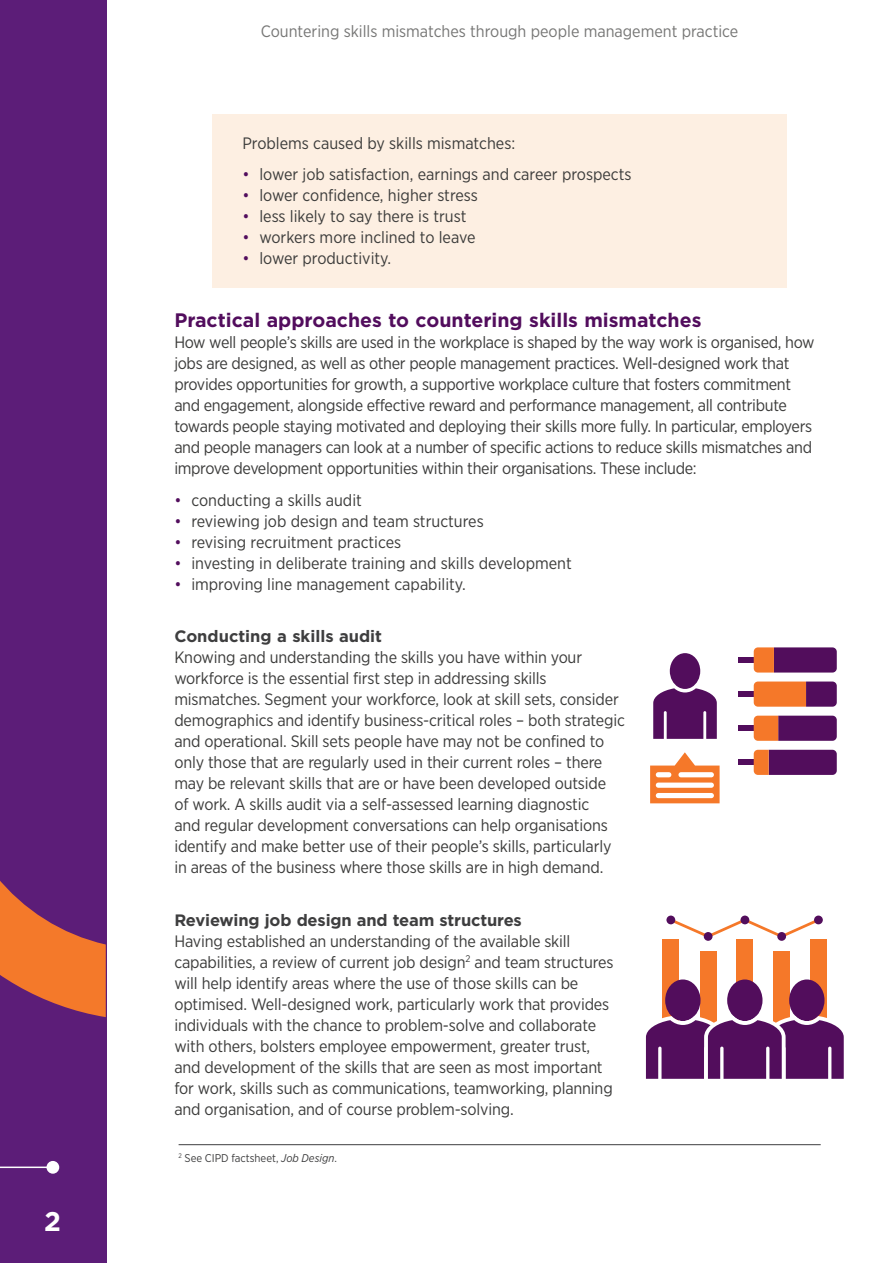
<style>
.page{position:relative;width:893px;height:1263px;background:#fff}
.page>*{position:absolute;margin:0;border:0;box-sizing:border-box;transform-origin:0 0}
.t1{font:700 27px "Gotham";color:#fff}
.Subhead_1{font:700 19.5px "Gotham";color:#520d5d}
.B_body{font:16.5px/21px "Gotham Narrow";letter-spacing:-.01em;color:#3c3c3b}
.B_bullets{font:16.5px "Gotham Narrow";color:#3c3c3b}
.t2{font:16.5px "Gotham Narrow";color:#777776}
.Subhead_1-2{font:700 16.5px "Gotham";letter-spacing:-.01em;color:#3e3e3f}
.t3{font:11.25px "Gotham Narrow";color:#3e3e3f}
.s1{color:#520d5d}
.s2{font-style:italic}
</style>
<div class="page">
<div style="left:0;top:0;width:106px;height:1263px;background:#5c1d78"></div>
<hr style="left:0;top:1166px;width:53px;height:2px;background:#fff">
<div style="left:47px;top:1161px;width:12px;height:13px;background:#fff;border-radius:50%"></div>
<svg style="left:0;top:881px;width:106px;height:136px"></svg>
<div style="left:213px;top:114px;width:574px;height:174px;background:#fdefe2"></div>
<svg style="left:653px;top:653px;width:64px;height:86px"></svg>
<div style="left:738px;top:657px;width:16px;height:6px;background:#520d5c"></div>
<div style="left:738px;top:691px;width:16px;height:6px;background:#520d5c"></div>
<div style="left:738px;top:725px;width:16px;height:6px;background:#520d5c"></div>
<div style="left:738px;top:760px;width:16px;height:5px;background:#520d5c"></div>
<svg style="left:754px;top:681px;width:83px;height:26px;background:#bb5744"></svg>
<svg style="left:754px;top:647px;width:83px;height:25px;background:#7c2c54"></svg>
<svg style="left:754px;top:716px;width:83px;height:25px;background:#833050"></svg>
<svg style="left:754px;top:750px;width:83px;height:25px;background:#702355"></svg>
<svg style="left:650px;top:752px;width:70px;height:51px"></svg>
<div style="left:678px;top:772px;width:36px;height:5px;background:#fff;border-radius:3px"></div>
<div style="left:656px;top:772px;width:15px;height:5px;background:#fff;border-radius:3px"></div>
<div style="left:656px;top:782px;width:58px;height:6px;background:#fff;border-radius:3px"></div>
<div style="left:656px;top:793px;width:58px;height:5px;background:#fff;border-radius:3px"></div>
<div style="left:663px;top:939px;width:16px;height:94px;background:#f57829"></div>
<div style="left:700px;top:951px;width:16px;height:82px;background:#f57829"></div>
<div style="left:737px;top:939px;width:16px;height:54px;background:#f57829"></div>
<div style="left:773px;top:951px;width:17px;height:82px;background:#f57829"></div>
<div style="left:810px;top:939px;width:17px;height:94px;background:#f57829"></div>
<svg style="left:645px;top:979px;width:199px;height:100px"></svg>
<svg style="left:669px;top:918px;width:153px;height:21px"></svg>
<div style="left:666px;top:915px;width:9px;height:9px;background:#520d5c;border-radius:50%"></div>
<div style="left:704px;top:932px;width:8px;height:9px;background:#520d5c;border-radius:50%"></div>
<div style="left:740px;top:915px;width:9px;height:9px;background:#520d5c;border-radius:50%"></div>
<div style="left:777px;top:932px;width:9px;height:9px;background:#520d5c;border-radius:50%"></div>
<div style="left:814px;top:915px;width:9px;height:9px;background:#520d5c;border-radius:50%"></div>
<hr style="left:179px;top:1144px;width:642px;height:1px;background:#3e3e3f">
<h1 class="t1" style="left:44px;top:1204px;width:18px">2</h1>
<p class="t2" style="left:261px;top:21px;width:479px">Countering skills mismatches through people management practice</p>
<p class="B_body" style="left:242px;top:132px;width:274px">Problems caused by skills mismatches:</p>
<p class="B_bullets" style="left:242px;top:164px;width:391px"><span class="s1">•</span> lower job satisfaction, earnings and career prospects</p>
<p class="B_bullets" style="left:242px;top:185px;width:237px"><span class="s1">•</span> lower confidence, higher stress</p>
<p class="B_bullets" style="left:242px;top:206px;width:226px"><span class="s1">•</span> less likely to say there is trust</p>
<p class="B_bullets" style="left:242px;top:227px;width:235px"><span class="s1">•</span> workers more inclined to leave</p>
<p class="B_bullets" style="left:242px;top:248px;width:150px"><span class="s1">•</span> lower productivity.</p>
<h1 class="Subhead_1" style="left:174px;top:307px;width:529px">Practical approaches to countering skills mismatches</h1>
<p class="B_body" style="left:174px;top:331px;width:642px">How well people’s skills are used in the workplace is shaped by the way work is organised, how jobs are designed, as well as other people management practices. Well-designed work that provides opportunities for growth, a supportive workplace culture that fosters commitment and engagement, alongside effective reward and performance management, all contribute towards people staying motivated and deploying their skills more fully. In particular, employers and people managers can look at a number of specific actions to reduce skills mismatches and improve development opportunities within their organisations. These include:</p>
<p class="B_bullets" style="left:174px;top:489px;width:189px"><span class="s1">•</span> conducting a skills audit</p>
<p class="B_bullets" style="left:174px;top:510px;width:311px"><span class="s1">•</span> reviewing job design and team structures</p>
<p class="B_bullets" style="left:174px;top:531px;width:228px"><span class="s1">•</span> revising recruitment practices</p>
<p class="B_bullets" style="left:174px;top:552px;width:399px"><span class="s1">•</span> investing in deliberate training and skills development</p>
<p class="B_bullets" style="left:174px;top:573px;width:293px"><span class="s1">•</span> improving line management capability.</p>
<h1 class="Subhead_1-2" style="left:174px;top:625px;width:209px">Conducting a skills audit</h1>
<p class="B_body" style="left:174px;top:646px;width:452px">Knowing and understanding the skills you have within your workforce is the essential first step in addressing skills mismatches. Segment your workforce, look at skill sets, consider demographics and identify business-critical roles – both strategic and operational. Skill sets people have may not be confined to only those that are regularly used in their current roles – there may be relevant skills that are or have been developed outside<br>of work. A skills audit via a self-assessed learning diagnostic<br>and regular development conversations can help organisations identify and make better use of their people’s skills, particularly in areas of the business where those skills are in high demand.</p>
<h1 class="Subhead_1-2" style="left:174px;top:909px;width:349px">Reviewing job design and team structures</h1>
<p class="B_body" style="left:174px;top:930px;width:441px">Having established an understanding of the available skill capabilities, a review of current job design<sup>2</sup> and team structures will help identify areas where the use of those skills can be optimised. Well-designed work, particularly work that provides individuals with the chance to problem-solve and collaborate with others, bolsters employee empowerment, greater trust, and development of the skills that are seen as most important for work, skills such as communications, teamworking, planning and organisation, and of course problem-solving.</p>
<p class="t3" style="left:179px;top:1151px;width:160px"><sup>2</sup> See CIPD factsheet, <span class="s2">Job Design</span>.</p>
</div>
